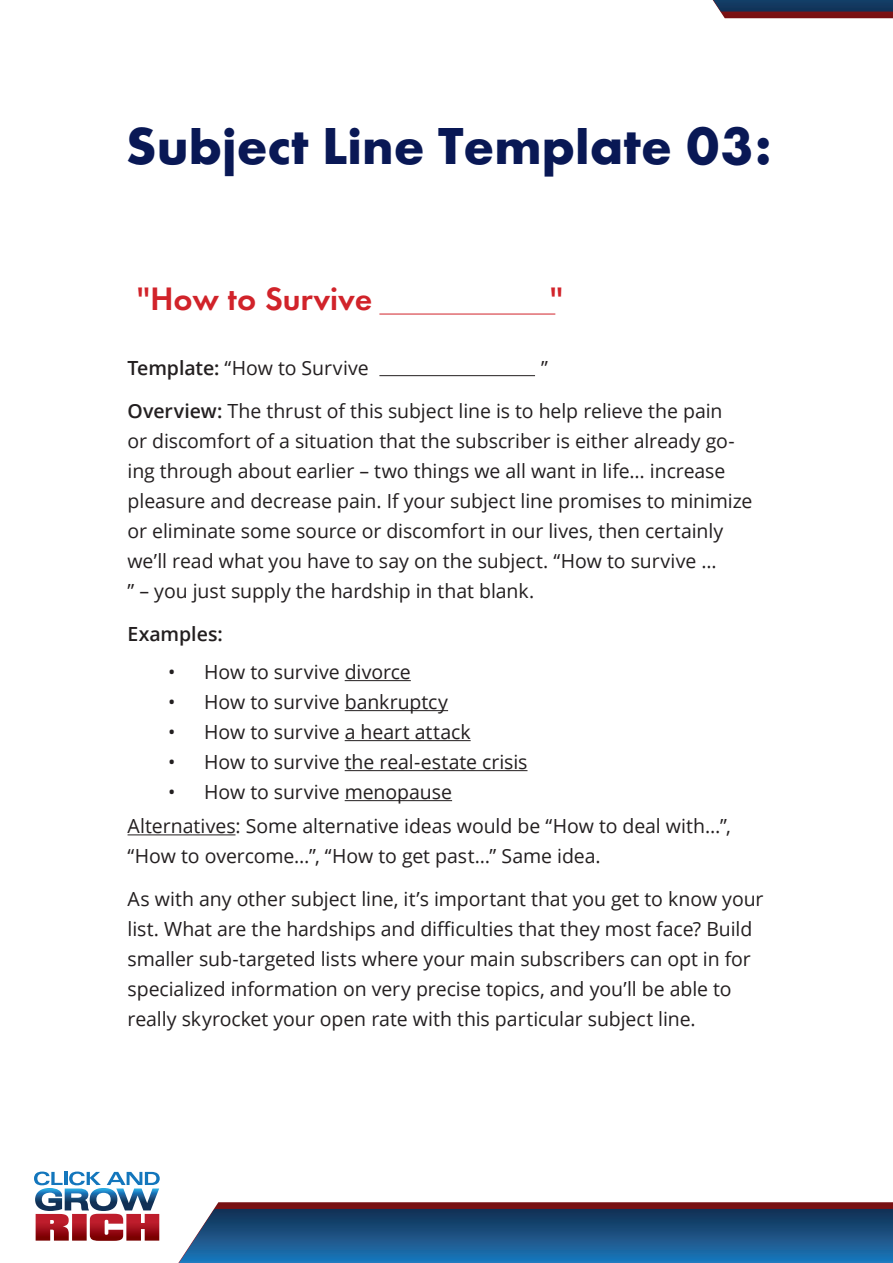
<style>
.page{position:relative;width:893px;height:1263px;background:#fff}
.page>*{position:absolute;margin:0;border:0;box-sizing:border-box;transform-origin:0 0}
.sub_judul2{font:48px "Canal Bold Romain";color:#091855}
.note{font:30px "Canal Demi Romain";color:#d1232a}
.Body{font:19.5px/30px "Open Sans";letter-spacing:-.005em;color:#231f20}
.Body-2{font:600 19.5px "Open Sans";letter-spacing:-.005em;color:#231f20}
.s1{font-weight:600}
</style>
<div class="page">
<svg style="left:34px;top:1171px;width:126px;height:70px"></svg>
<svg style="left:178px;top:1202px;width:715px;height:61px"></svg>
<svg style="left:713px;top:0;width:180px;height:18px"></svg>
<hr style="left:345px;top:680px;width:66px;height:1px;background:#231f20">
<hr style="left:345px;top:710px;width:103px;height:1px;background:#231f20">
<hr style="left:345px;top:740px;width:126px;height:1px;background:#231f20">
<hr style="left:345px;top:770px;width:182px;height:1px;background:#231f20">
<hr style="left:345px;top:800px;width:107px;height:1px;background:#231f20">
<hr style="left:128px;top:834px;width:108px;height:1px;background:#231f20">
<hr style="left:379px;top:314px;width:176px;height:1px;background:#d1232a">
<hr style="left:379px;top:375px;width:156px;height:1px;background:#231f20">
<p class="sub_judul2" style="left:126px;top:113px;width:649px">Subject Line Template 03:</p>
<p class="note" style="left:137px;top:279px;width:238px">“How to Survive</p>
<p class="note" style="left:550px;top:279px;width:15px">”</p>
<p class="Body" style="left:128px;top:352px;width:243px"><span class="s1">Template:</span> “How to Survive</p>
<p class="Body" style="left:541px;top:352px;width:8px">”</p>
<p class="Body" style="left:128px;top:395px;width:626px"><span class="s1">Overview:</span> The thrust of this subject line is to help relieve the pain<br>or discomfort of a situation that the subscriber is either already go&shy;ing through about earlier – two things we all want in life… increase pleasure and decrease pain. If your subject line promises to minimize or eliminate some source or discomfort in our lives, then certainly we’ll read what you have to say on the subject. “How to survive ...<br>” – you just supply the hardship in that blank.</p>
<p class="Body-2" style="left:128px;top:620px;width:97px">Examples:</p>
<p class="Body" style="left:168px;top:657px;width:244px">• How to survive divorce</p>
<p class="Body" style="left:168px;top:687px;width:282px">• How to survive bankruptcy</p>
<p class="Body" style="left:168px;top:717px;width:304px">• How to survive a heart attack</p>
<p class="Body" style="left:168px;top:747px;width:361px">• How to survive the real-estate crisis</p>
<p class="Body" style="left:168px;top:777px;width:286px">• How to survive menopause</p>
<p class="Body" style="left:128px;top:811px;width:605px">Alternatives: Some alternative ideas would be “How to deal with…”, “How to overcome…”, “How to get past…” Same idea.</p>
<p class="Body" style="left:128px;top:884px;width:637px">As with any other subject line, it’s important that you get to know your list. What are the hardships and difficulties that they most face? Build smaller sub-targeted lists where your main subscribers can opt in for specialized information on very precise topics, and you’ll be able to really skyrocket your open rate with this particular subject line.</p>
</div>
